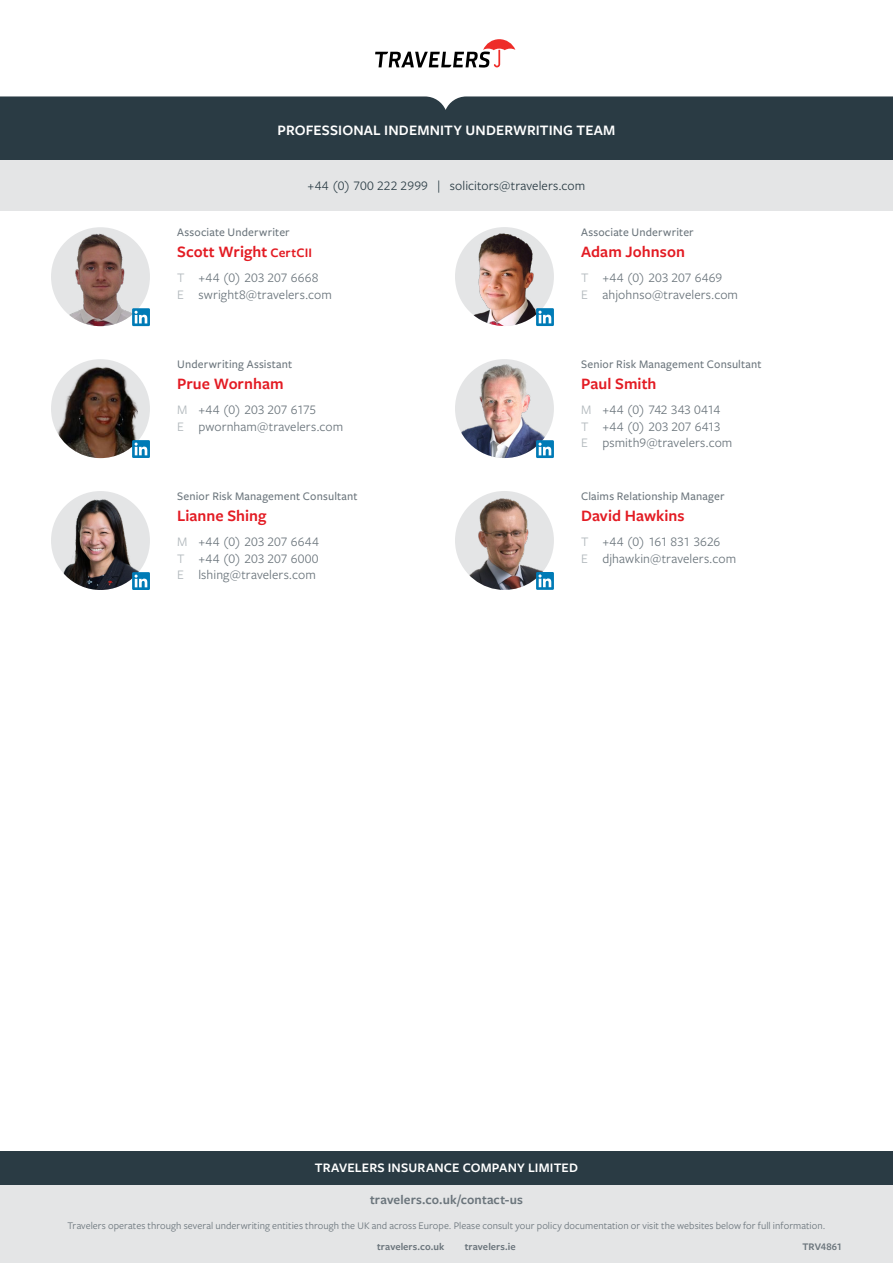
<style>
.page{position:relative;width:893px;height:1263px;background:#fff}
.page>*{position:absolute;margin:0;border:0;box-sizing:border-box;transform-origin:0 0}
.t1{font:600 16.5px "Freight Sans Pro";color:#e31b23}
.t2{font:600 15px "Freight Sans Pro";letter-spacing:.01em;color:#fff}
.t3{font:13.5px/16.5px "Freight Sans Pro";letter-spacing:.005em;color:#6a747b}
.t4{font:13.5px "Freight Sans Pro";letter-spacing:.005em;color:#2a3b44}
.t5{font:600 13.5px "Freight Sans Pro";letter-spacing:.015em;color:#fff}
.t6{font:600 13.5px "Freight Sans Pro";letter-spacing:.01em;color:#6a747b}
.t7{font:500 12px "Freight Sans Pro";letter-spacing:.015em;color:#6a747b}
.t8{font:10.5px "Freight Sans Pro";letter-spacing:.005em;color:#6a747b}
.t9{font:600 10.5px "Freight Sans Pro";letter-spacing:.005em;color:#6a747b}
.s1{font-size:13.5px}
.s2{color:#b0b7bb}
</style>
<div class="page">
<div style="left:0;top:94px;width:893px;height:66px;background:#2a3b44"></div>
<div style="left:0;top:160px;width:893px;height:51px;background:#e4e5e6"></div>
<svg style="left:0;top:49px;width:893px;height:61px"></svg>
<svg style="left:375px;top:39px;width:140px;height:29px"></svg>
<div style="left:51px;top:359px;width:99px;height:99px;background:#e4e5e6;border-radius:50%"></div>
<img style="left:54px;top:359px;width:84px;height:99px">
<img style="left:455px;top:359px;width:99px;height:99px;border-radius:49px">
<div style="left:455px;top:491px;width:99px;height:99px;background:#e4e5e6;border-radius:50%"></div>
<img style="left:456px;top:498px;width:91px;height:92px">
<img style="left:51px;top:491px;width:99px;height:99px;border-radius:49px">
<div style="left:0;top:1184px;width:893px;height:79px;background:#e4e5e6"></div>
<div style="left:0;top:1151px;width:893px;height:33px;background:#2a3b44"></div>
<svg style="left:536px;top:440px;width:18px;height:18px"></svg>
<svg style="left:538px;top:443px;width:13px;height:12px"></svg>
<svg style="left:132px;top:572px;width:18px;height:18px"></svg>
<svg style="left:135px;top:575px;width:12px;height:12px"></svg>
<svg style="left:132px;top:440px;width:18px;height:18px"></svg>
<svg style="left:135px;top:443px;width:12px;height:12px"></svg>
<svg style="left:536px;top:572px;width:18px;height:18px"></svg>
<svg style="left:538px;top:574px;width:13px;height:13px"></svg>
<img style="left:51px;top:227px;width:99px;height:99px;border-radius:49px">
<svg style="left:132px;top:308px;width:18px;height:18px"></svg>
<svg style="left:135px;top:311px;width:12px;height:12px"></svg>
<img style="left:455px;top:227px;width:99px;height:99px;border-radius:49px">
<svg style="left:536px;top:308px;width:18px;height:18px"></svg>
<svg style="left:538px;top:311px;width:13px;height:12px"></svg>
<p class="t2" style="left:278px;top:120px;width:339px">PROFESSIONAL INDEMNITY UNDERWRITING TEAM</p>
<p class="t4" style="left:308px;top:177px;width:279px">+44 (0) 700 222 2999 | solicitors@travelers.com</p>
<p class="t7" style="left:177px;top:224px;width:114px">Associate Underwriter</p>
<p class="t1" style="left:177px;top:241px;width:136px">Scott Wright <span class="s1">CertCII</span></p>
<p class="t3" style="left:177px;top:269px;width:156px"><span class="s2">T</span> +44 (0) 203 207 6668<br><span class="s2">E</span> swright8@travelers.com</p>
<p class="t7" style="left:177px;top:356px;width:117px">Underwriting Assistant</p>
<p class="t1" style="left:177px;top:373px;width:108px">Prue Wornham</p>
<p class="t3" style="left:177px;top:401px;width:168px"><span class="s2">M</span> +44 (0) 203 207 6175<br><span class="s2">E</span> pwornham@travelers.com</p>
<p class="t7" style="left:177px;top:488px;width:182px">Senior Risk Management Consultant</p>
<p class="t1" style="left:177px;top:504px;width:91px">Lianne Shing</p>
<p class="t3" style="left:177px;top:533px;width:143px;text-align:justify"><span class="s2">M</span> +44 (0) 203 207 6644<br><span class="s2">T</span> +44 (0) 203 207 6000<br><span class="s2">E</span> lshing@travelers.com</p>
<p class="t7" style="left:581px;top:224px;width:114px">Associate Underwriter</p>
<p class="t1" style="left:581px;top:241px;width:105px">Adam Johnson</p>
<p class="t3" style="left:581px;top:269px;width:158px"><span class="s2">T</span> +44 (0) 203 207 6469<br><span class="s2">E</span> ahjohnso@travelers.com</p>
<p class="t7" style="left:581px;top:356px;width:182px">Senior Risk Management Consultant</p>
<p class="t1" style="left:581px;top:373px;width:77px">Paul Smith</p>
<p class="t3" style="left:581px;top:401px;width:153px"><span class="s2">M</span> +44 (0) 742 343 0414<br><span class="s2">T</span> +44 (0) 203 207 6413<br><span class="s2">E</span> psmith9@travelers.com</p>
<p class="t7" style="left:581px;top:488px;width:145px">Claims Relationship Manager</p>
<p class="t1" style="left:581px;top:504px;width:105px">David Hawkins</p>
<p class="t3" style="left:581px;top:533px;width:157px"><span class="s2">T</span> +44 (0) 161 831 3626<br><span class="s2">E</span> djhawkin@travelers.com</p>
<p class="t5" style="left:315px;top:1159px;width:265px">TRAVELERS INSURANCE COMPANY LIMITED</p>
<p class="t6" style="left:370px;top:1191px;width:154px">travelers.co.uk/contact-us</p>
<p class="t8" style="left:68px;top:1219px;width:759px">Travelers operates through several underwriting entities through the UK and across Europe. Please consult your policy documentation or visit the websites below for full information.</p>
<p class="t9" style="left:377px;top:1240px;width:69px">travelers.co.uk</p>
<p class="t9" style="left:465px;top:1240px;width:52px">travelers.ie</p>
<p class="t9" style="left:802px;top:1240px;width:41px">TRV4861</p>
</div>
